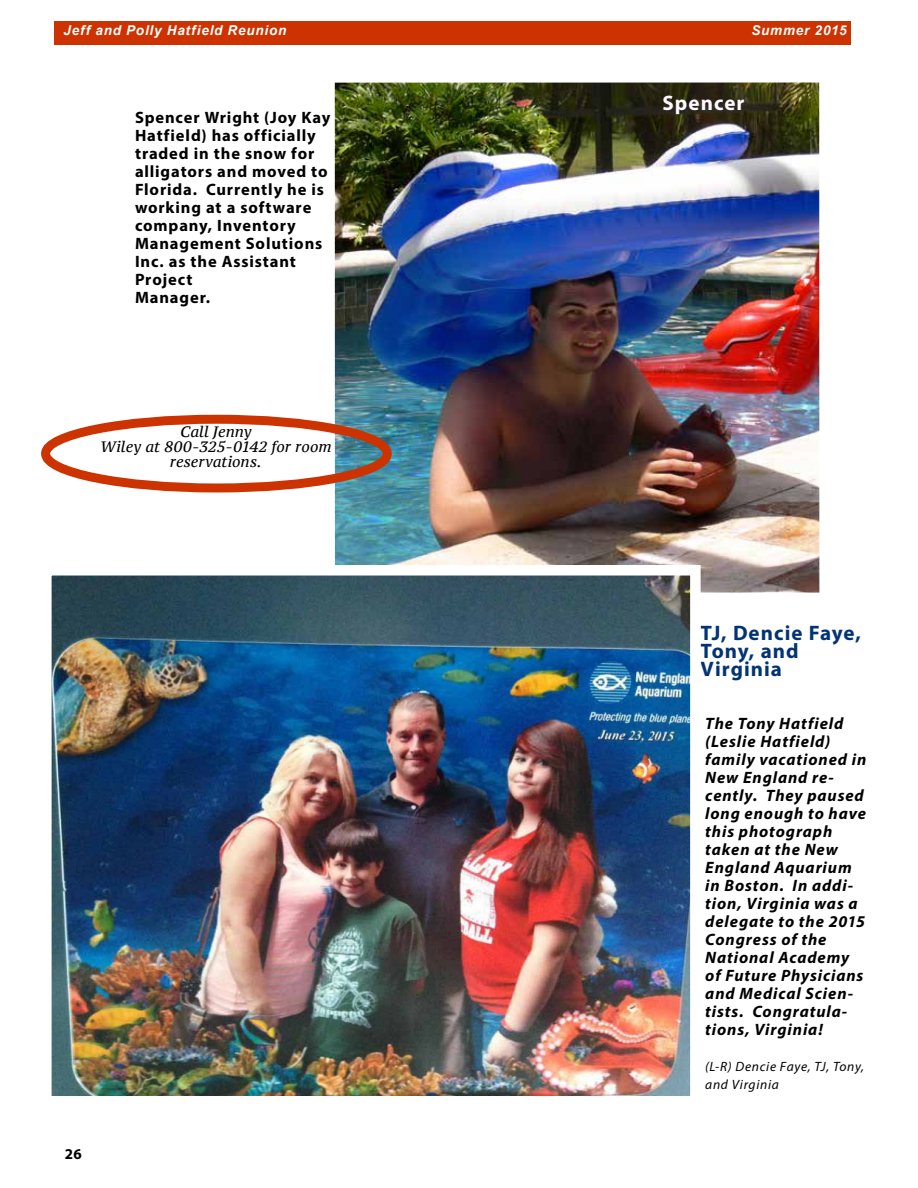
<style>
.page{position:relative;width:918px;height:1188px;background:#fff}
.page>*{position:absolute;margin:0;border:0;box-sizing:border-box;transform-origin:0 0}
.t1{font:700 21px/18px "Myriad Pro";letter-spacing:.045em;color:#023375}
.t2{font:700 21px "Myriad Pro";letter-spacing:.05em;color:#fff9ff}
.t3{font:italic 700 16.5px/18px "Myriad Pro";letter-spacing:.055em;color:#000}
.t4{font:700 16.5px/18px "Myriad Pro";letter-spacing:.05em;color:#000}
.t5{font:italic 15px/15px "PT Serif Caption";color:#000;text-align:center}
.t6{font:700 15px "Myriad Pro";color:#000}
.t7{font:italic 700 13.5px "Arial";letter-spacing:.06em;color:#fff}
.t8{font:italic 13.5px/18px "Myriad Pro";letter-spacing:.055em;color:#000}
</style>
<div class="page">
<div style="left:54px;top:22px;width:796px;height:23px;background:#c30"></div>
<img style="left:335px;top:82px;width:484px;height:511px">
<img style="left:52px;top:576px;width:638px;height:520px">
<div style="left:41px;top:415px;width:351px;height:77px;border:9px solid #c30;border-radius:50%"></div>
<p class="t7" style="left:64px;top:22px;width:224px">Jeff and Polly Hatfield Reunion</p>
<p class="t7" style="left:751px;top:22px;width:97px">Summer 2015</p>
<p class="t4" style="left:135px;top:108px;width:197px">Spencer Wright (Joy Kay<br>Hatfield) has officially traded in the snow for alligators and moved to<br>Florida. Currently he is working at a software company, Inventory<br>Management Solutions<br>Inc. as the Assistant<br>Project<br>Manager.</p>
<p class="t5" style="left:100px;top:424px;width:233px">Call Jenny<br>Wiley at 800-325-0142 for room reservations.</p>
<p class="t6" style="left:65px;top:1144px;width:19px">26</p>
<p class="t2" style="left:663px;top:90px;width:83px">Spencer</p>
<p class="t1" style="left:701px;top:623px;width:162px">TJ, Dencie Faye,<br>Tony, and<br>Virginia</p>
<p class="t3" style="left:705px;top:714px;width:163px">The Tony Hatfield (Leslie Hatfield) family vacationed in<br>New England re&shy;cently. They paused long enough to have this photograph taken at the New<br>England Aquarium in Boston. In addi&shy;tion, Virginia was a delegate to the 2015<br>Congress of the<br>National Academy of Future Physicians and Medical Scien&shy;tists. Congratula&shy;tions, Virginia!</p>
<p class="t8" style="left:705px;top:1057px;width:160px">(L-R) Dencie Faye, TJ, Tony, and Virginia</p>
</div>
